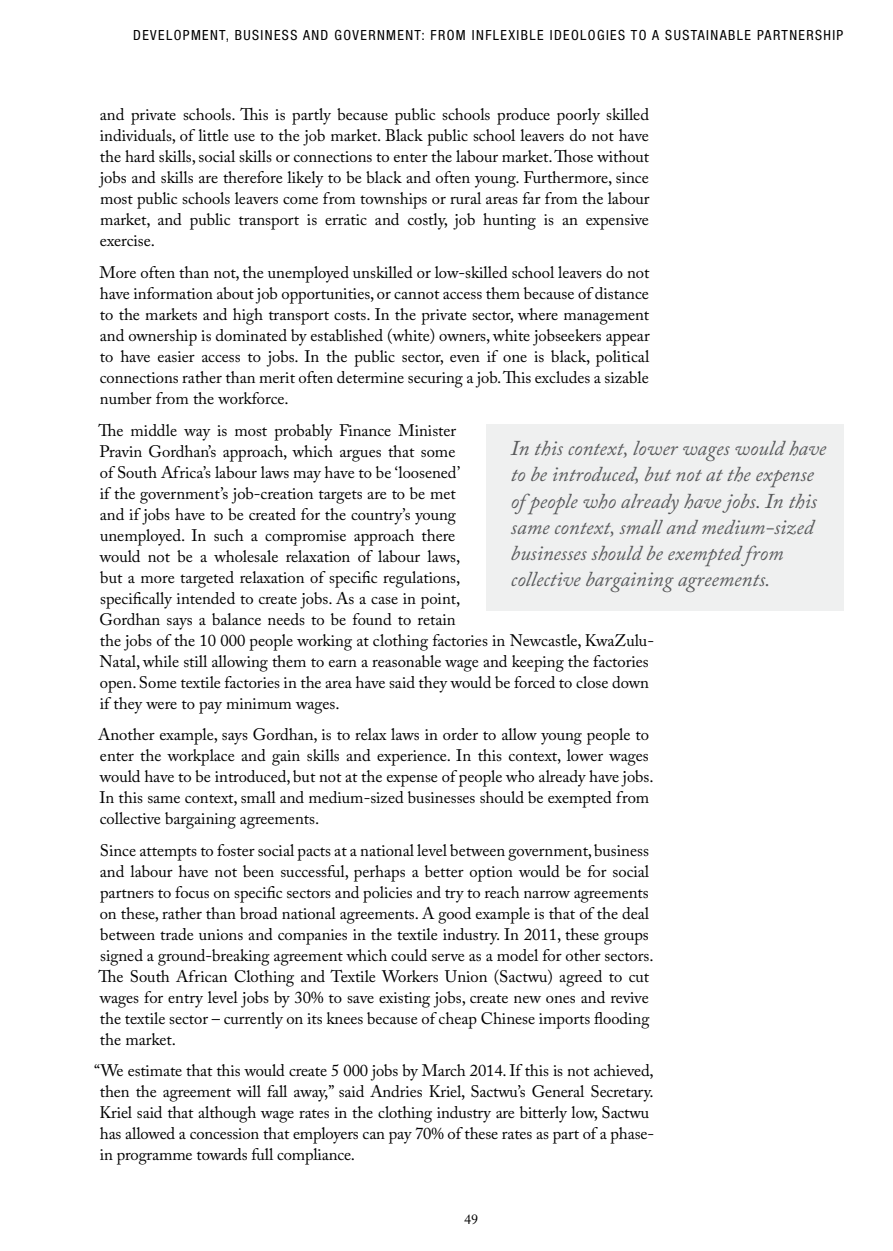
<style>
.page{position:relative;width:893px;height:1251px;background:#fff}
.page>*{position:absolute;margin:0;border:0;box-sizing:border-box;transform-origin:0 0}
.t1{font:italic 21px/26.2px "Adobe Caslon Pro";color:#58595b}
.t2{font:16.62px/21px "Adobe Caslon Pro";color:#000}
.t3{font:condensed 14px "Helvetica Neue LT Std";letter-spacing:.1em;color:#000}
.t4{font:14px "Adobe Caslon Pro";color:#000}
</style>
<div class="page">
<div style="left:486px;top:424px;width:357px;height:187px;background:#eff0f0"></div>
<p class="t3" style="left:133px;top:27px;width:712px">DEVELOPMENT, BUSINESS AND GOVERNMENT: FROM INFLEXIBLE IDEOLOGIES TO A SUSTAINABLE PARTNERSHIP</p>
<p class="t2" style="left:100px;top:104px;width:551px;text-align:justify">and private schools. This is partly because public schools produce poorly skilled individuals, of little use to the job market. Black public school leavers do not have the hard skills, social skills or connections to enter the labour market. Those without jobs and skills are therefore likely to be black and often young. Furthermore, since most public schools leavers come from townships or rural areas far from the labour market, and public transport is erratic and costly, job hunting is an expensive exercise.</p>
<p class="t2" style="left:99px;top:261px;width:552px;text-align:justify">More often than not, the unemployed unskilled or low-skilled school leavers do not have information about job opportunities, or cannot access them because of distance to the markets and high transport costs. In the private sector, where management and ownership is dominated by established (white) owners, white jobseekers appear to have easier access to jobs. In the public sector, even if one is black, political connections rather than merit often determine securing a job. This excludes a sizable number from the workforce.</p>
<p class="t2" style="left:98px;top:419px;width:557px">The middle way is most probably Finance Minister<br>Pravin Gordhan’s approach, which argues that some<br>of South Africa’s labour laws may have to be ‘loosened’<br>if the government’s job-creation targets are to be met<br>and if jobs have to be created for the country’s young<br>unemployed. In such a compromise approach there<br>would not be a wholesale relaxation of labour laws,<br>but a more targeted relaxation of specific regulations,<br>specifically intended to create jobs. As a case in point,<br>Gordhan says a balance needs to be found to retain<br>the jobs of the 10 000 people working at clothing factories in Newcastle, KwaZulu-Natal, while still allowing them to earn a reasonable wage and keeping the factories open. Some textile factories in the area have said they would be forced to close down if they were to pay minimum wages.</p>
<p class="t2" style="left:98px;top:723px;width:557px">Another example, says Gordhan, is to relax laws in order to allow young people to enter the workplace and gain skills and experience. In this context, lower wages would have to be introduced, but not at the expense of people who already have jobs.<br>In this same context, small and medium-sized businesses should be exempted from collective bargaining agreements.</p>
<p class="t2" style="left:98px;top:839px;width:557px">Since attempts to foster social pacts at a national level between government, business and labour have not been successful, perhaps a better option would be for social partners to focus on specific sectors and policies and try to reach narrow agreements on these, rather than broad national agreements. A good example is that of the deal between trade unions and companies in the textile industry. In 2011, these groups signed a ground-breaking agreement which could serve as a model for other sectors.<br>The South African Clothing and Textile Workers Union (Sactwu) agreed to cut wages for entry level jobs by 30% to save existing jobs, create new ones and revive the textile sector – currently on its knees because of cheap Chinese imports flooding the market.</p>
<p class="t2" style="left:99px;top:1059px;width:556px;text-indent:-5px">“We estimate that this would create 5 000 jobs by March 2014. If this is not achieved, then the agreement will fall away,” said Andries Kriel, Sactwu’s General Secretary.<br>Kriel said that although wage rates in the clothing industry are bitterly low, Sactwu has allowed a concession that employers can pay 70% of these rates as part of a phase&shy;in programme towards full compliance.</p>
<p class="t1" style="left:511px;top:434px;width:317px">In this context, lower wages would have to be introduced, but not at the expense of people who already have jobs. In this same context, small and medium-sized businesses should be exempted from collective bargaining agreements.</p>
<p class="t4" style="left:464px;top:1210px;width:15px">49</p>
</div>
